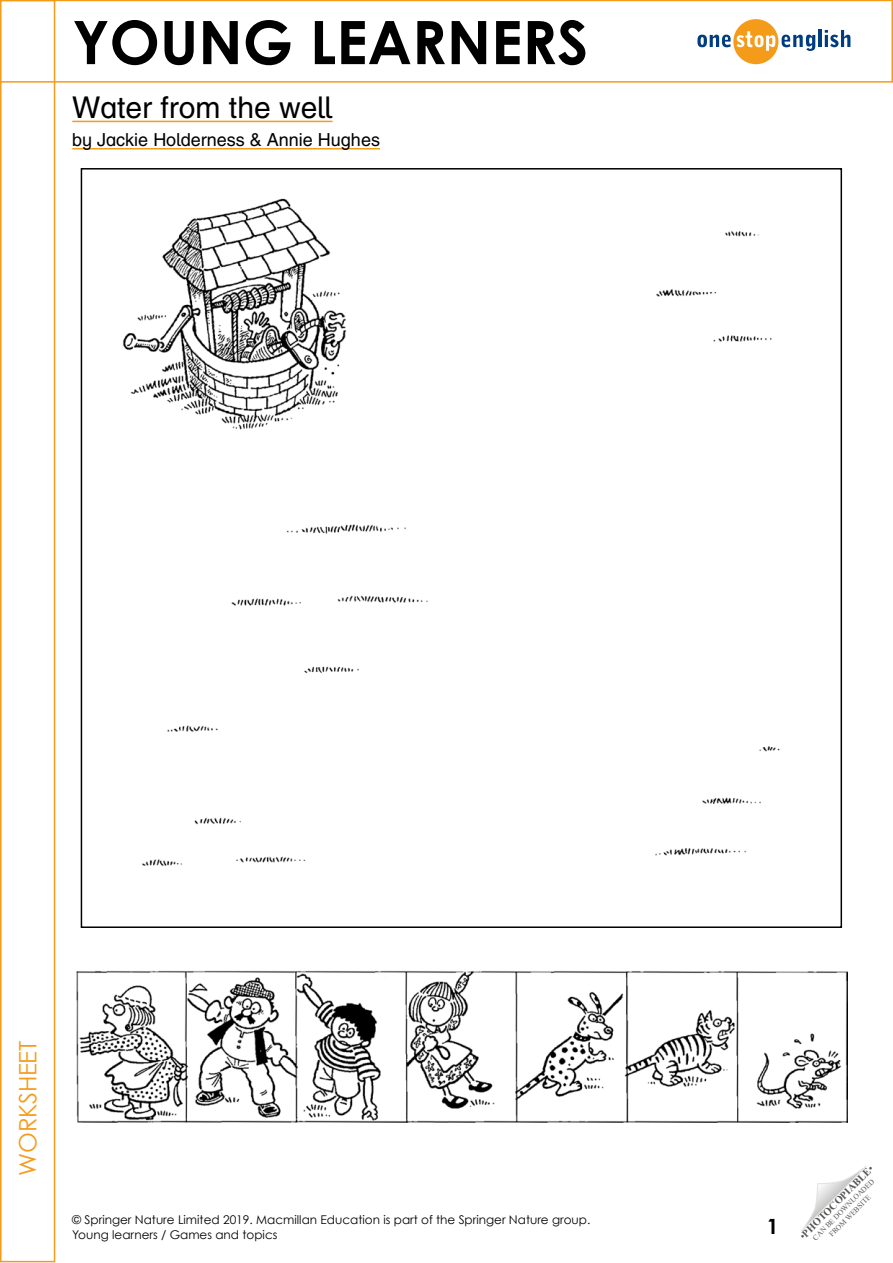
<style>
.page{position:relative;width:893px;height:1263px;background:#fff}
.page>*{position:absolute;margin:0;border:0;box-sizing:border-box;transform-origin:0 0}
.t1{font:700 60px "Century Gothic";color:#000}
.Teacher_notes__Issue{font:30px "Helvetica Infant Hausa";color:#000}
.t2{font:24px "Century Gothic";letter-spacing:-.01em;color:#f59b1a}
.t3{font:700 21px "Century Gothic";color:#000}
.Teacher_notes__Issue-2{font:18px "Helvetica Infant Hausa";color:#000}
.t4{font:12px/14.4px "Century Gothic";color:#000}
.t5{font:700 10.5px "Times New Roman";color:#575756}
.t6{font:7.5px/9px "Times New Roman";color:#575756;text-align:center}
.s1{font-weight:400}
</style>
<div class="page">
<svg style="left:801px;top:1166px;width:65px;height:65px"></svg>
<svg style="left:697px;top:19px;width:118px;height:45px"></svg>
<hr style="left:818px;top:30px;width:4px;height:17px;background:#003d80">
<svg style="left:825px;top:30px;width:25px;height:17px"></svg>
<hr style="left:1px;top:81px;width:892px;height:2px;background:#f59b1a">
<hr style="left:0;top:0;width:893px;height:1px;background:#f59b1a">
<div style="left:0;top:0;width:55px;height:1262px;border:2px solid #f59b1a"></div>
<hr style="left:891px;top:0;width:2px;height:82px;background:#f59b1a">
<img style="left:123px;top:198px;width:657px;height:668px">
<hr style="left:72px;top:148px;width:308px;height:1px;background:#f59b1a">
<hr style="left:72px;top:121px;width:261px;height:1px;background:#f59b1a">
<img style="left:76px;top:970px;width:771px;height:152px">
<h1 class="t1" style="left:72px;top:5px;width:517px">YOUNG LEARNERS</h1>
<p class="Teacher_notes__Issue" style="left:72px;top:91px;width:262px">Water from the well</p>
<p class="Teacher_notes__Issue-2" style="left:72px;top:129px;width:309px">by Jackie Holderness &amp; Annie Hughes</p>
<h3 class="t2" style="left:13px;top:1176px;width:137px;rotate:-90deg">WORKSHEET</h3>
<p class="t4" style="left:72px;top:1212px;width:520px">© Springer Nature Limited 2019. Macmillan Education is part of the Springer Nature group.<br>Young learners / Games and topics</p>
<p class="t3" style="left:767px;top:1213px;width:13px">1</p>
<p class="t5" style="left:796px;top:1232px;width:101px;rotate:-45deg"><span class="s1">•</span>PHOTOCOPIABLE<span class="s1">•</span></p>
<p class="t6" style="left:811px;top:1235px;width:85px;rotate:-45deg">CAN BE DOWNLOADED<br>FROM WEBSITE</p>
</div>
